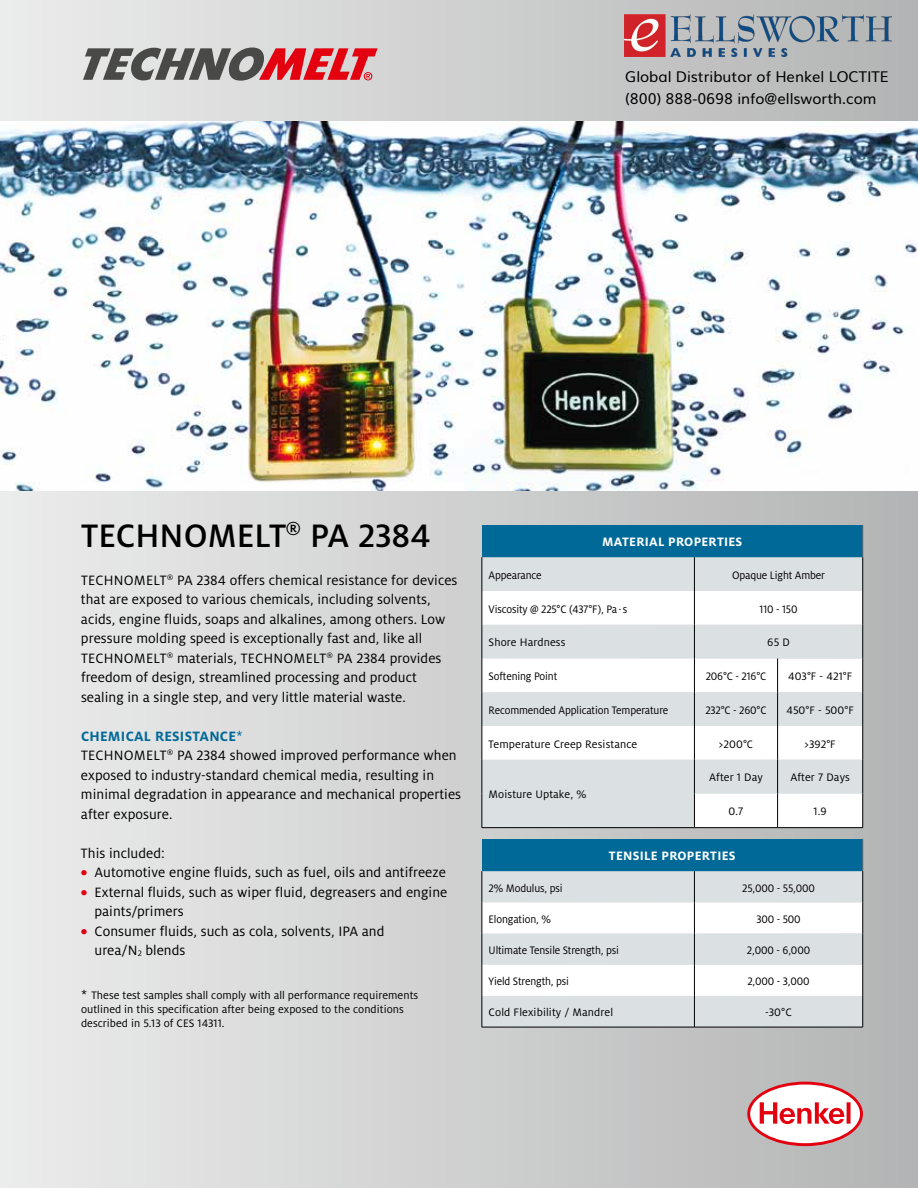
<style>
.page{position:relative;width:918px;height:1188px;background:#fff}
.page>*{position:absolute;margin:0;border:0;box-sizing:border-box;transform-origin:0 0}
.t1{font:500 36px "Henkel Milo";color:#000}
.t2{font:15px/19.5px "Henkel Milo";letter-spacing:.005em;color:#000}
.t3{font:14.85px/21.8px "Muli";color:#000}
.t4{font:700 13.5px "Henkel Milo";letter-spacing:.02em;color:#fff}
.t5{font:12px/14.4px "Henkel Milo";letter-spacing:.005em;color:#000}
.t6{font:12px "Henkel Milo";letter-spacing:.005em;color:#000;scale:.95 1}
.s1{font-weight:700;color:#006998}
.s2{color:#006998}
.s3{font-weight:700;color:#e3000f}
.s4{font-size:8.7px}
.s5{font-size:13.5px}
</style>
<div class="page">
<div style="left:0;top:0;width:918px;height:1188px;background:linear-gradient(to right,#ececec,#b3b4b4)"></div>
<svg style="left:747px;top:1082px;width:116px;height:64px"></svg>
<div style="left:482px;top:839px;width:381px;height:32px;background:#006998"></div>
<div style="left:483px;top:871px;width:379px;height:156px;background:#dbe0e3"></div>
<svg style="left:483px;top:902px;width:379px;height:94px"></svg>
<hr style="left:862px;top:839px;width:1px;height:32px;background:#5c686f">
<hr style="left:482px;top:871px;width:1px;height:31px;background:#000">
<hr style="left:862px;top:871px;width:1px;height:31px;background:#000">
<hr style="left:482px;top:902px;width:1px;height:32px;background:#000">
<hr style="left:862px;top:902px;width:1px;height:32px;background:#000">
<hr style="left:482px;top:934px;width:1px;height:31px;background:#000">
<hr style="left:862px;top:934px;width:1px;height:31px;background:#000">
<hr style="left:482px;top:965px;width:1px;height:31px;background:#000">
<hr style="left:862px;top:965px;width:1px;height:31px;background:#000">
<hr style="left:482px;top:996px;width:1px;height:31px;background:#000">
<hr style="left:862px;top:996px;width:1px;height:31px;background:#000">
<hr style="left:694px;top:871px;width:1px;height:31px;background:#000">
<hr style="left:694px;top:902px;width:1px;height:32px;background:#000">
<hr style="left:694px;top:934px;width:1px;height:31px;background:#000">
<hr style="left:694px;top:965px;width:1px;height:31px;background:#000">
<hr style="left:694px;top:996px;width:1px;height:31px;background:#000">
<hr style="left:482px;top:1027px;width:212px;height:1px;background:#000">
<hr style="left:694px;top:1027px;width:169px;height:1px;background:#000">
<div style="left:482px;top:525px;width:381px;height:32px;background:#006998"></div>
<div style="left:483px;top:557px;width:379px;height:270px;background:#dbe0e3"></div>
<svg style="left:483px;top:591px;width:379px;height:169px"></svg>
<svg style="left:695px;top:793px;width:167px;height:34px"></svg>
<hr style="left:482px;top:557px;width:1px;height:34px;background:#000">
<hr style="left:482px;top:591px;width:1px;height:34px;background:#000">
<hr style="left:482px;top:625px;width:1px;height:33px;background:#000">
<hr style="left:482px;top:658px;width:1px;height:34px;background:#000">
<hr style="left:777px;top:658px;width:1px;height:34px;background:#000">
<hr style="left:862px;top:658px;width:1px;height:34px;background:#000">
<hr style="left:482px;top:692px;width:1px;height:34px;background:#000">
<hr style="left:777px;top:692px;width:1px;height:34px;background:#000">
<hr style="left:862px;top:692px;width:1px;height:34px;background:#000">
<hr style="left:482px;top:726px;width:1px;height:34px;background:#000">
<hr style="left:777px;top:726px;width:1px;height:34px;background:#000">
<hr style="left:862px;top:726px;width:1px;height:34px;background:#000">
<hr style="left:777px;top:760px;width:1px;height:33px;background:#000">
<hr style="left:862px;top:760px;width:1px;height:33px;background:#000">
<hr style="left:777px;top:793px;width:1px;height:34px;background:#000">
<hr style="left:862px;top:793px;width:1px;height:34px;background:#000">
<hr style="left:694px;top:658px;width:1px;height:34px;background:#000">
<hr style="left:694px;top:692px;width:1px;height:34px;background:#000">
<hr style="left:694px;top:726px;width:1px;height:34px;background:#000">
<hr style="left:694px;top:827px;width:84px;height:1px;background:#000">
<hr style="left:778px;top:827px;width:85px;height:1px;background:#000">
<hr style="left:694px;top:557px;width:1px;height:34px;background:#000">
<hr style="left:862px;top:557px;width:1px;height:34px;background:#000">
<hr style="left:482px;top:760px;width:1px;height:33px;background:#000">
<hr style="left:694px;top:760px;width:1px;height:33px;background:#000">
<hr style="left:482px;top:793px;width:1px;height:34px;background:#000">
<hr style="left:694px;top:793px;width:1px;height:34px;background:#000">
<hr style="left:482px;top:827px;width:212px;height:1px;background:#000">
<hr style="left:862px;top:525px;width:1px;height:32px;background:#5c686f">
<hr style="left:694px;top:591px;width:1px;height:34px;background:#000">
<hr style="left:862px;top:591px;width:1px;height:34px;background:#000">
<hr style="left:694px;top:625px;width:1px;height:33px;background:#000">
<hr style="left:862px;top:625px;width:1px;height:33px;background:#000">
<img style="left:0;top:121px;width:918px;height:369px">
<svg style="left:83px;top:48px;width:295px;height:33px"></svg>
<img style="left:624px;top:15px;width:268px;height:42px">
<p class="t3" style="left:625px;top:64px;width:265px">Global Distributor of Henkel LOCTITE (800) 888-0698 info@ellsworth.com</p>
<h1 class="t1" style="left:81px;top:516px;width:351px">TECHNOMELT<sup>®</sup> PA 2384</h1>
<p class="t2" style="left:81px;top:571px;width:378px">TECHNOMELT<sup>®</sup> PA 2384 offers chemical resistance for devices that are exposed to various chemicals, including solvents, acids, engine fluids, soaps and alkalines, among others. Low pressure molding speed is exceptionally fast and, like all TECHNOMELT<sup>®</sup> materials, TECHNOMELT<sup>®</sup> PA 2384 provides freedom of design, streamlined processing and product sealing in a single step, and very little material waste.</p>
<p class="t2" style="left:81px;top:727px;width:382px"><span class="s1">CHEMICAL RESISTANCE</span><span class="s2">*<br></span>TECHNOMELT<sup>®</sup> PA 2384 showed improved performance when exposed to industry-standard chemical media, resulting in minimal degradation in appearance and mechanical properties after exposure.</p>
<p class="t2" style="left:81px;top:844px;width:85px">This included:</p>
<p class="t2" style="left:81px;top:863px;width:366px"><span class="s3">•</span> Automotive engine fluids, such as fuel, oils and antifreeze</p>
<p class="t2" style="left:94px;top:883px;width:354px;text-indent:-14px"><span class="s3">•</span> External fluids, such as wiper fluid, degreasers and engine paints/primers</p>
<p class="t2" style="left:94px;top:922px;width:292px;text-indent:-14px"><span class="s3">•</span> Consumer fluids, such as cola, solvents, IPA and urea/N<span class="s4">2</span> blends</p>
<p class="t5" style="left:81px;top:988px;width:339px"><span class="s5">*</span> These test samples shall comply with all performance requirements outlined in this specification after being exposed to the conditions described in 5.13 of CES 14311.</p>
<p class="t4" style="left:602px;top:535px;width:142px">MATERIAL PROPERTIES</p>
<p class="t6" style="left:489px;top:569px;width:57px">Appearance</p>
<p class="t6" style="left:732px;top:569px;width:99px">Opaque Light Amber</p>
<p class="t6" style="left:489px;top:602px;width:147px">Viscosity @ 225°C (437°F), Pa .s</p>
<p class="t6" style="left:760px;top:602px;width:41px">110 - 150</p>
<p class="t5" style="left:489px;top:636px;width:78px">Shore Hardness</p>
<p class="t5" style="left:767px;top:636px;width:24px">65 D</p>
<p class="t6" style="left:489px;top:670px;width:74px">Softening Point</p>
<p class="t6" style="left:706px;top:670px;width:65px">206°C - 216°C</p>
<p class="t5" style="left:788px;top:669px;width:66px">403°F - 421°F</p>
<p class="t6" style="left:489px;top:704px;width:191px">Recommended Application Temperature</p>
<p class="t6" style="left:705px;top:704px;width:66px">232°C - 260°C</p>
<p class="t5" style="left:787px;top:703px;width:69px">450°F - 500°F</p>
<p class="t5" style="left:489px;top:737px;width:150px">Temperature Creep Resistance</p>
<p class="t5" style="left:719px;top:737px;width:36px">&gt;200°C</p>
<p class="t5" style="left:805px;top:737px;width:33px">&gt;392°F</p>
<p class="t5" style="left:489px;top:788px;width:99px">Moisture Uptake, %</p>
<p class="t5" style="left:709px;top:771px;width:55px">After 1 Day</p>
<p class="t5" style="left:790px;top:771px;width:61px">After 7 Days</p>
<p class="t5" style="left:729px;top:804px;width:16px">0.7</p>
<p class="t5" style="left:814px;top:804px;width:15px">1.9</p>
<p class="t4" style="left:609px;top:848px;width:128px">TENSILE PROPERTIES</p>
<p class="t6" style="left:489px;top:881px;width:79px">2% Modulus, psi</p>
<p class="t6" style="left:742px;top:881px;width:78px">25,000 - 55,000</p>
<p class="t6" style="left:489px;top:912px;width:67px">Elongation, %</p>
<p class="t6" style="left:756px;top:912px;width:48px">300 - 500</p>
<p class="t6" style="left:489px;top:944px;width:139px">Ultimate Tensile Strength, psi</p>
<p class="t6" style="left:747px;top:944px;width:68px">2,000 - 6,000</p>
<p class="t6" style="left:489px;top:975px;width:86px">Yield Strength, psi</p>
<p class="t6" style="left:747px;top:975px;width:67px">2,000 - 3,000</p>
<p class="t5" style="left:489px;top:1005px;width:126px">Cold Flexibility / Mandrel</p>
<p class="t5" style="left:765px;top:1005px;width:28px">-30°C</p>
</div>
